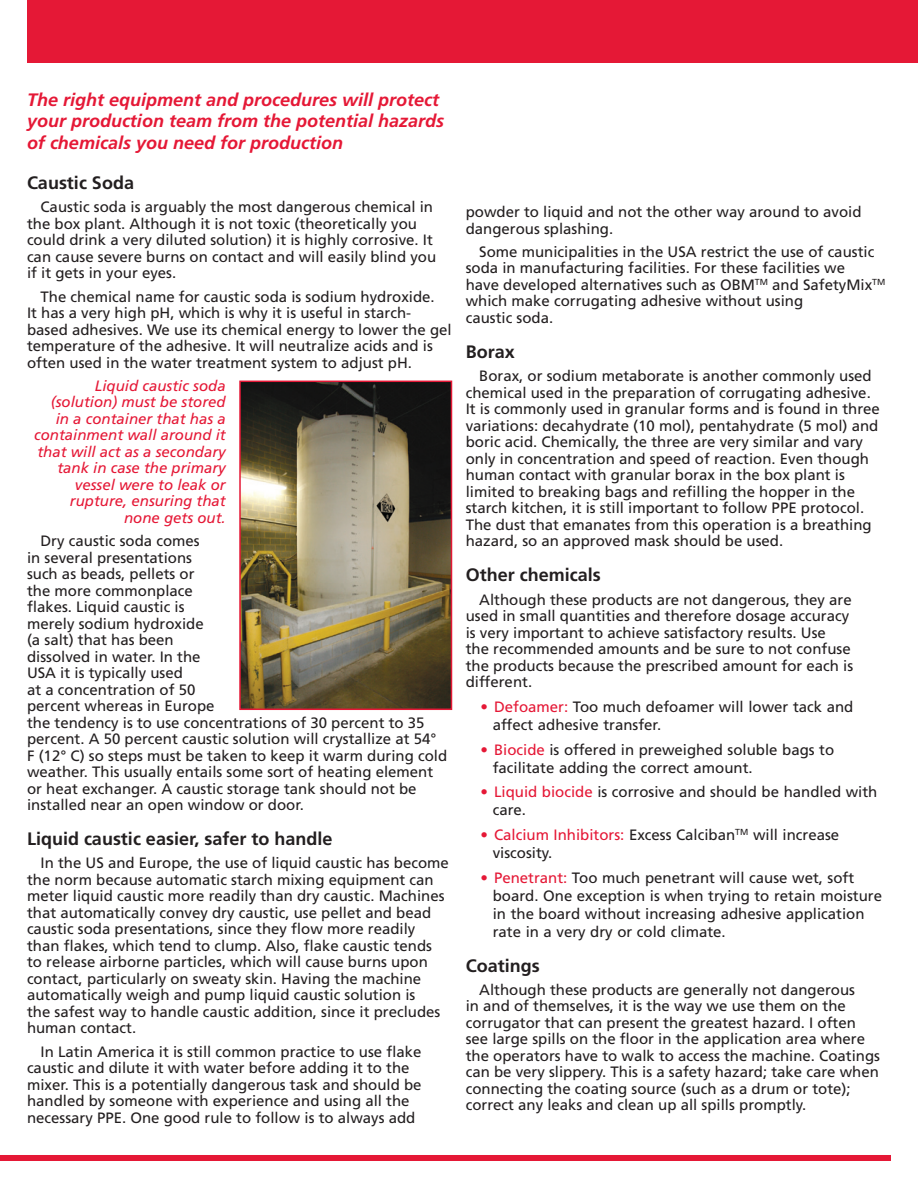
<style>
.page{position:relative;width:918px;height:1188px;background:#fff}
.page>*{position:absolute;margin:0;border:0;box-sizing:border-box;transform-origin:0 0}
.subhead{font:italic 700 18px/21.6px "Frutiger";color:#e51836}
.Crosshead{font:700 18px "Frutiger";color:#231f20}
.Body__indent_paragra{font:15px/16.5px "Frutiger";color:#231f20}
.bullet_graph{font:15px/18px "Frutiger";color:#231f20}
.Body__indent_paragra-2{font:italic 15px/16.5px "Frutiger";color:#e51836;text-align:right}
.s1{color:#e51836}
</style>
<div class="page">
<img style="left:242px;top:384px;width:207px;height:323px">
<div style="left:239px;top:381px;width:213px;height:329px;border:2px solid #e51836"></div>
<div style="left:0;top:1155px;width:891px;height:6px;background:#e51836"></div>
<div style="left:27px;top:0;width:891px;height:63px;background:#e51836"></div>
<p class="subhead" style="left:27px;top:89px;width:419px">The right equipment and procedures will protect your production team from the potential hazards of chemicals you need for production</p>
<p class="Crosshead" style="left:27px;top:172px;width:109px">Caustic Soda</p>
<p class="Body__indent_paragra" style="left:27px;top:199px;width:411px;text-indent:14px">Caustic soda is arguably the most dangerous chemical in the box plant. Although it is not toxic (theoretically you could drink a very diluted solution) it is highly corrosive. It can cause severe burns on contact and will easily blind you if it gets in your eyes.</p>
<p class="Body__indent_paragra" style="left:27px;top:288px;width:426px;text-indent:14px">The chemical name for caustic soda is sodium hydroxide.<br>It has a very high pH, which is why it is useful in starch&shy;based adhesives. We use its chemical energy to lower the gel temperature of the adhesive. It will neutralize acids and is often used in the water treatment system to adjust pH.</p>
<p class="Body__indent_paragra-2" style="left:34px;top:377px;width:193px">Liquid caustic soda (solution) must be stored in a container that has a containment wall around it that will act as a secondary tank in case the primary vessel were to leak or rupture, ensuring that none gets out.</p>
<p class="Body__indent_paragra" style="left:27px;top:532px;width:422px;text-indent:14px">Dry caustic soda comes<br>in several presentations<br>such as beads, pellets or<br>the more commonplace<br>flakes. Liquid caustic is<br>merely sodium hydroxide<br>(a salt) that has been<br>dissolved in water. In the<br>USA it is typically used<br>at a concentration of 50<br>percent whereas in Europe<br>the tendency is to use concentrations of 30 percent to 35 percent. A 50 percent caustic solution will crystallize at 54° F (12° C) so steps must be taken to keep it warm during cold weather. This usually entails some sort of heating element or heat exchanger. A caustic storage tank should not be installed near an open window or door.</p>
<p class="Crosshead" style="left:27px;top:828px;width:307px">Liquid caustic easier, safer to handle</p>
<p class="Body__indent_paragra" style="left:27px;top:855px;width:423px;text-indent:14px">In the US and Europe, the use of liquid caustic has become the norm because automatic starch mixing equipment can meter liquid caustic more readily than dry caustic. Machines that automatically convey dry caustic, use pellet and bead caustic soda presentations, since they flow more readily than flakes, which tend to clump. Also, flake caustic tends to release airborne particles, which will cause burns upon contact, particularly on sweaty skin. Having the machine automatically weigh and pump liquid caustic solution is<br>the safest way to handle caustic addition, since it precludes human contact.</p>
<p class="Body__indent_paragra" style="left:27px;top:1043px;width:396px;text-indent:14px">In Latin America it is still common practice to use flake caustic and dilute it with water before adding it to the mixer. This is a potentially dangerous task and should be handled by someone with experience and using all the necessary PPE. One good rule to follow is to always add</p>
<p class="Body__indent_paragra" style="left:466px;top:204px;width:397px">powder to liquid and not the other way around to avoid dangerous splashing.</p>
<p class="Body__indent_paragra" style="left:466px;top:243px;width:421px;text-indent:14px">Some municipalities in the USA restrict the use of caustic soda in manufacturing facilities. For these facilities we<br>have developed alternatives such as OBM<sup>TM</sup> and SafetyMix<sup>TM </sup>which make corrugating adhesive without using<br>caustic soda.</p>
<p class="Crosshead" style="left:466px;top:341px;width:51px">Borax</p>
<p class="Body__indent_paragra" style="left:466px;top:368px;width:416px;text-indent:14px">Borax, or sodium metaborate is another commonly used chemical used in the preparation of corrugating adhesive.<br>It is commonly used in granular forms and is found in three variations: decahydrate (10 mol), pentahydrate (5 mol) and boric acid. Chemically, the three are very similar and vary only in concentration and speed of reaction. Even though human contact with granular borax in the box plant is limited to breaking bags and refilling the hopper in the starch kitchen, it is still important to follow PPE protocol.<br>The dust that emanates from this operation is a breathing hazard, so an approved mask should be used.</p>
<p class="Crosshead" style="left:466px;top:565px;width:137px">Other chemicals</p>
<p class="Body__indent_paragra" style="left:466px;top:591px;width:389px;text-indent:14px">Although these products are not dangerous, they are used in small quantities and therefore dosage accuracy is very important to achieve satisfactory results. Use<br>the recommended amounts and be sure to not confuse the products because the prescribed amount for each is different.</p>
<p class="bullet_graph" style="left:493px;top:698px;width:362px;text-indent:-12px"><span class="s1">• Defoamer:</span> Too much defoamer will lower tack and affect adhesive transfer.</p>
<p class="bullet_graph" style="left:493px;top:740px;width:343px;text-indent:-12px"><span class="s1">• Biocide</span> is offered in preweighed soluble bags to facilitate adding the correct amount.</p>
<p class="bullet_graph" style="left:493px;top:783px;width:386px;text-indent:-12px"><span class="s1">• Liquid biocide</span> is corrosive and should be handled with care.</p>
<p class="bullet_graph" style="left:493px;top:826px;width:348px;text-indent:-12px"><span class="s1">• Calcium Inhibitors:</span> Excess Calciban<sup>TM</sup> will increase viscosity.</p>
<p class="bullet_graph" style="left:493px;top:868px;width:391px;text-indent:-12px"><span class="s1">• Penetrant:</span> Too much penetrant will cause wet, soft board. One exception is when trying to retain moisture in the board without increasing adhesive application rate in a very dry or cold climate.</p>
<p class="Crosshead" style="left:466px;top:955px;width:75px">Coatings</p>
<p class="Body__indent_paragra" style="left:466px;top:981px;width:416px;text-indent:14px">Although these products are generally not dangerous<br>in and of themselves, it is the way we use them on the corrugator that can present the greatest hazard. I often see large spills on the floor in the application area where the operators have to walk to access the machine. Coatings can be very slippery. This is a safety hazard; take care when connecting the coating source (such as a drum or tote); correct any leaks and clean up all spills promptly.</p>
</div>
